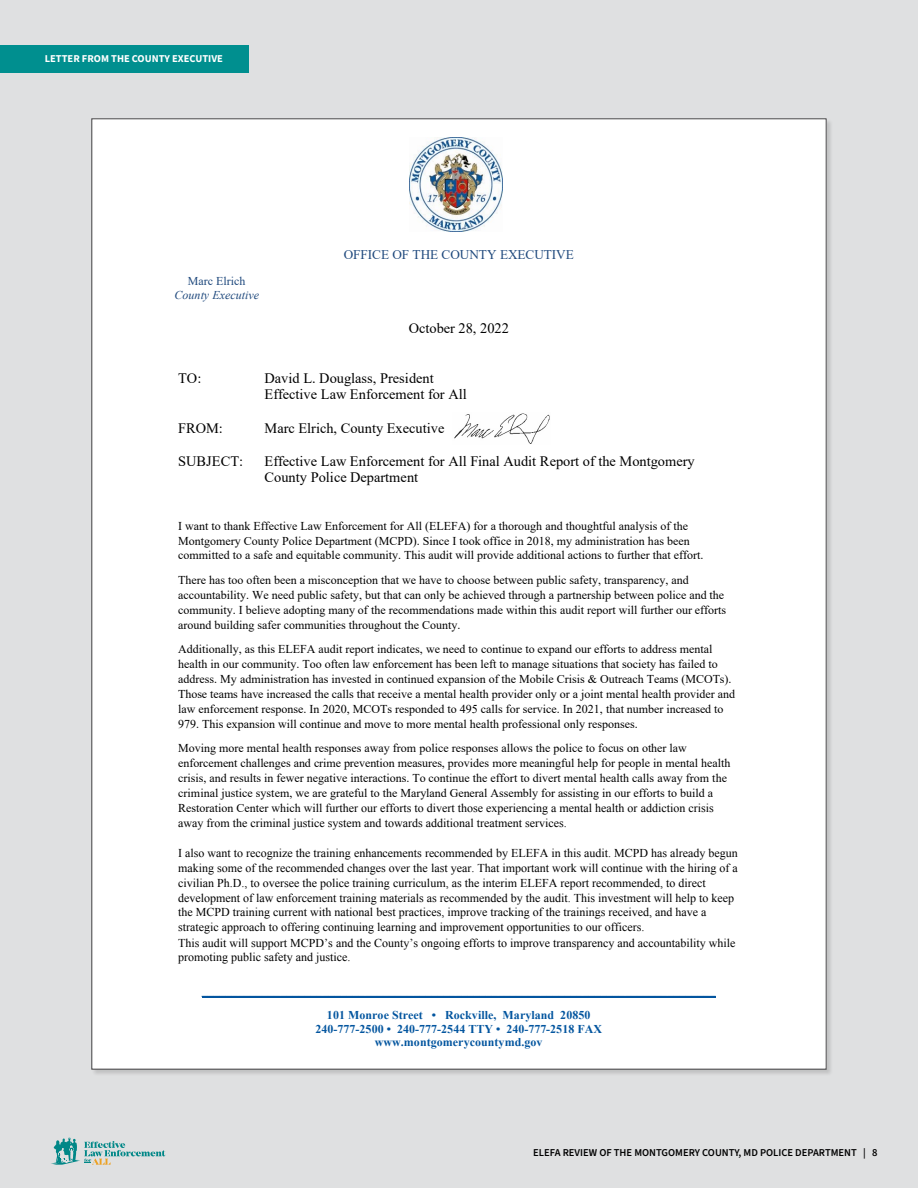
<style>
.page{position:relative;width:918px;height:1188px;background:#dfe0e1}
.page>*{position:absolute;margin:0;border:0;box-sizing:border-box;transform-origin:0 0}
.t1{font:14.4px/16.5px "Times New Roman";color:#000}
.t2{font:13.2px "Times New Roman";letter-spacing:-.005em;color:#1f497d}
.t3{font:12px/14.9px "Times New Roman";color:#000}
.t4{font:12px/15px "Times New Roman";color:#000}
.t5{font:700 12px/13.8px "Times New Roman";letter-spacing:.005em;color:#03559f;text-align:center}
.t6{font:italic 12px "Times New Roman";color:#1f497d}
.t7{font:12px "Times New Roman";color:#1f497d}
.t8{font:600 10.5px "Source Sans 3";color:#000}
.t9{font:700 10.5px "Source Sans Pro";color:#fff}
.s1{font-style:inherit}
</style>
<div class="page">
<svg style="left:51px;top:1137px;width:114px;height:28px"></svg>
<div style="left:0;top:45px;width:249px;height:28px;background:#008f8f"></div>
<div style="left:92px;top:119px;width:734px;height:950px;background:#fff"></div>
<img style="left:410px;top:137px;width:93px;height:94px">
<img style="left:454px;top:413px;width:96px;height:31px">
<hr style="left:202px;top:996px;width:513px;height:2px;background:#03559f">
<p class="t9" style="left:45px;top:51px;width:180px">LETTER FROM THE COUNTY EXECUTIVE</p>
<p class="t7" style="left:188px;top:272px;width:59px">Marc Elrich</p>
<p class="t6" style="left:175px;top:286px;width:86px">County Executive</p>
<p class="t2" style="left:344px;top:245px;width:232px">OFFICE OF THE COUNTY EXECUTIVE</p>
<p class="t1" style="left:409px;top:320px;width:102px">October 28, 2022</p>
<p class="t1" style="left:178px;top:369px;width:25px">TO:</p>
<p class="t1" style="left:265px;top:369px;width:204px">David L. Douglass, President<br>Effective Law Enforcement for All</p>
<p class="t1" style="left:178px;top:419px;width:46px">FROM:</p>
<p class="t1" style="left:265px;top:419px;width:181px">Marc Elrich, County Executive</p>
<p class="t1" style="left:178px;top:452px;width:66px">SUBJECT:</p>
<p class="t1" style="left:265px;top:452px;width:432px">Effective Law Enforcement for All Final Audit Report of the Montgomery<br>County Police Department</p>
<p class="t3" style="left:178px;top:518px;width:527px">I want to thank Effective Law Enforcement for All (ELEFA) for a thorough and thoughtful analysis of the<br>Montgomery County Police Department (MCPD). Since I took office in 2018, my administration has been committed to a safe and equitable community. This audit will provide additional actions to further that effort.</p>
<p class="t3" style="left:178px;top:572px;width:550px">There has too often been a misconception that we have to choose between public safety, transparency, and accountability. We need public safety, but that can only be achieved through a partnership between police and the community. I believe adopting many of the recommendations made within this audit report will further our efforts around building safer communities throughout the County.</p>
<p class="t3" style="left:178px;top:641px;width:558px">Additionally, as this ELEFA audit report indicates, we need to continue to expand our efforts to address mental health in our community. Too often law enforcement has been left to manage situations that society has failed to address. My administration has invested in continued expansion of the Mobile Crisis &amp; Outreach Teams (MCOTs).<br>Those teams have increased the calls that receive a mental health provider only or a joint mental health provider and law enforcement response. In 2020, MCOTs responded to 495 calls for service. In 2021, that number increased to 979. This expansion will continue and move to more mental health professional only responses.</p>
<p class="t3" style="left:178px;top:740px;width:554px">Moving more mental health responses away from police responses allows the police to focus on other law enforcement challenges and crime prevention measures, provides more meaningful help for people in mental health crisis, and results in fewer negative interactions. To continue the effort to divert mental health calls away from the criminal justice system, we are grateful to the Maryland General Assembly for assisting in our efforts to build a Restoration Center which will <span class="s1">further our efforts to divert those experiencing a mental health or addiction crisis away from the criminal justice system and towards additional treatment services.</span></p>
<p class="t4" style="left:178px;top:845px;width:561px">I also want to recognize the training enhancements recommended by ELEFA in this audit. MCPD has already begun making some of the recommended changes over the last year. That important work will continue with the hiring of a civilian Ph.D., to oversee the police training curriculum, as the interim ELEFA report recommended, to direct development of law enforcement training materials as recommended by the audit. This investment will help to keep the MCPD training current with national best practices, improve tracking of the trainings received, and have a strategic approach to offering continuing learning and improvement opportunities to our officers.<br>This audit will support MCPD’s and the County’s ongoing efforts to improve transparency and accountability while promoting public safety and justice.</p>
<p class="t5" style="left:315px;top:1008px;width:288px">101 Monroe Street • Rockville, Maryland 20850<br>240-777-2500 • 240-777-2544 TTY • 240-777-2518 FAX www.montgomerycountymd.gov</p>
<p class="t8" style="left:533px;top:1145px;width:346px">ELEFA REVIEW OF THE MONTGOMERY COUNTY, MD POLICE DEPARTMENT | 8</p>
</div>
